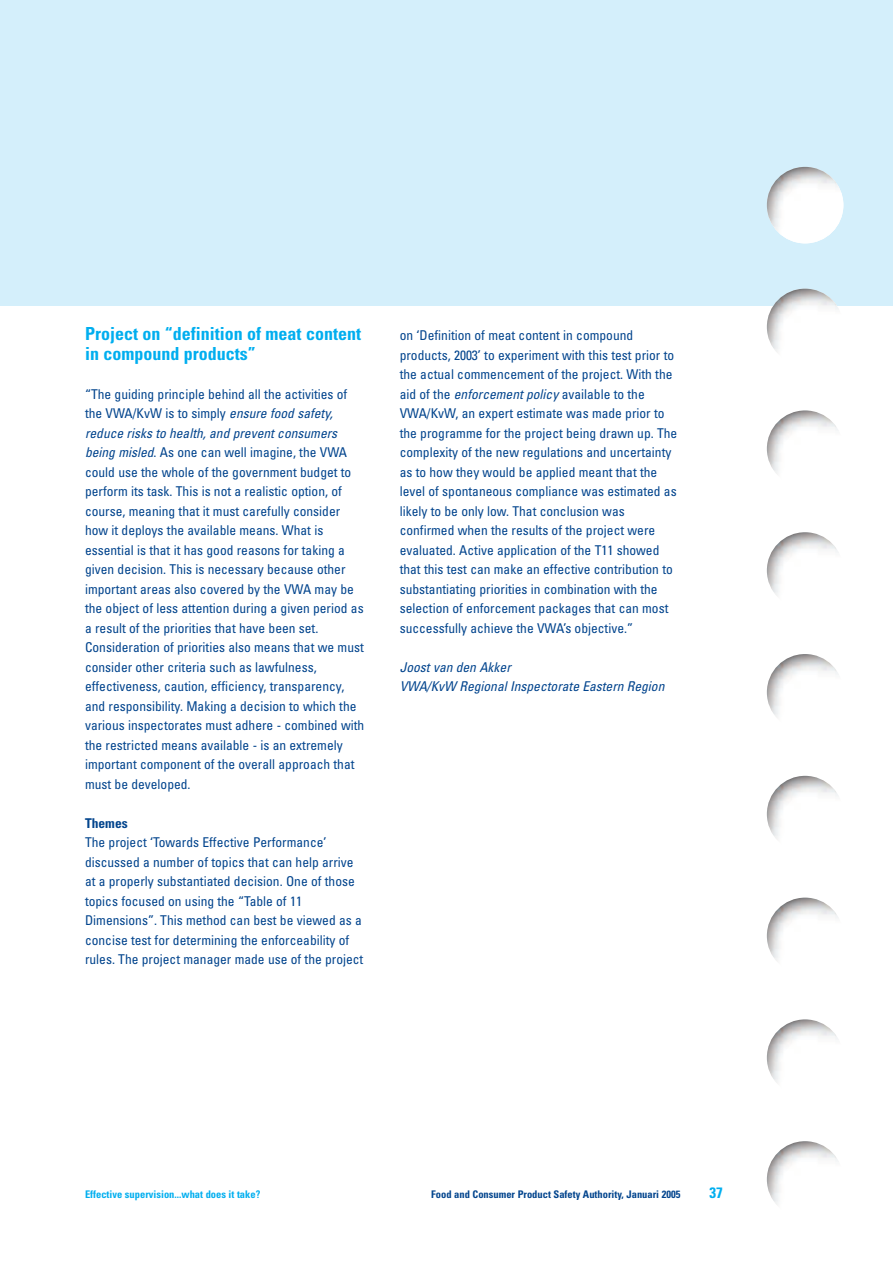
<style>
.page{position:relative;width:893px;height:1263px;background:#fff}
.page>*{position:absolute;margin:0;border:0;box-sizing:border-box;transform-origin:0 0}
.t1{font:700 condensed 18px/19.5px "Univers";color:#00aeef}
.t2{font:700 condensed 15px "Univers";color:#00aeef}
.t3{font:condensed 13.5px/19.5px "Univers";color:#02448d}
.t4{font:italic condensed 13.5px/19.5px "Univers";color:#02448d}
.t5{font:700 condensed 13.5px "Univers";color:#02448d}
.t6{font:700 condensed 10.5px "Univers";color:#02448d}
.t7{font:700 condensed 10.5px "Univers";color:#00aeef}
.s1{font-style:italic}
</style>
<div class="page">
<div style="left:0;top:0;width:893px;height:306px;background:#d4effb"></div>
<img style="left:767px;top:167px;width:76px;height:76px;border-radius:50%">
<img style="left:767px;top:289px;width:76px;height:76px;border-radius:50%">
<img style="left:767px;top:410px;width:76px;height:77px;border-radius:50%">
<img style="left:767px;top:532px;width:76px;height:77px;border-radius:50%">
<img style="left:767px;top:654px;width:76px;height:76px;border-radius:50%">
<img style="left:767px;top:776px;width:76px;height:76px;border-radius:50%">
<img style="left:767px;top:898px;width:76px;height:76px;border-radius:50%">
<img style="left:767px;top:1019px;width:76px;height:77px;border-radius:50%">
<img style="left:767px;top:1141px;width:76px;height:77px;border-radius:50%">
<h1 class="t1" style="left:85px;top:326px;width:277px">Project on “definition of meat content in compound products”</h1>
<p class="t3" style="left:85px;top:385px;width:281px">“The guiding principle behind all the activities of the VWA/KvW is to simply <span class="s1">ensure food safety, reduce risks to health, and prevent consumers being misled</span>. As one can well imagine, the VWA could use the whole of the government budget to perform its task. This is not a realistic option, of course, meaning that it must carefully consider how it deploys the available means. What is essential is that it has good reasons for taking a given decision. This is necessary because other important areas also covered by the VWA may be the object of less attention during a given period as a result of the priorities that have been set.<br>Consideration of priorities also means that we must consider other criteria such as lawfulness, effectiveness, caution, efficiency, transparency, and responsibility. Making a decision to which the various inspectorates must adhere - combined with the restricted means available - is an extremely important component of the overall approach that must be developed.</p>
<p class="t5" style="left:85px;top:818px;width:44px">Themes</p>
<p class="t3" style="left:85px;top:834px;width:280px">The project ‘Towards Effective Performance’ discussed a number of topics that can help arrive at a properly substantiated decision. One of those topics focused on using the “Table of 11<br>Dimensions”. This method can best be viewed as a concise test for determining the enforceability of rules. The project manager made use of the project</p>
<p class="t3" style="left:400px;top:327px;width:279px">on ‘Definition of meat content in compound products, 2003’ to experiment with this test prior to the actual commencement of the project. With the aid of the <span class="s1">enforcement policy</span> available to the VWA/KvW, an expert estimate was made prior to the programme for the project being drawn up. The complexity of the new regulations and uncertainty as to how they would be applied meant that the level of spontaneous compliance was estimated as likely to be only low. That conclusion was confirmed when the results of the project were evaluated. Active application of the T11 showed that this test can make an effective contribution to substantiating priorities in combination with the selection of enforcement packages that can most successfully achieve the VWA’s objective.”</p>
<p class="t4" style="left:400px;top:658px;width:266px">Joost van den Akker<br>VWA/KvW Regional Inspectorate Eastern Region</p>
<p class="t7" style="left:85px;top:1191px;width:177px">Effective supervision...what does it take?</p>
<p class="t6" style="left:431px;top:1191px;width:251px">Food and Consumer Product Safety Authority, Januari 2005</p>
<p class="t2" style="left:710px;top:1187px;width:15px">37</p>
</div>
